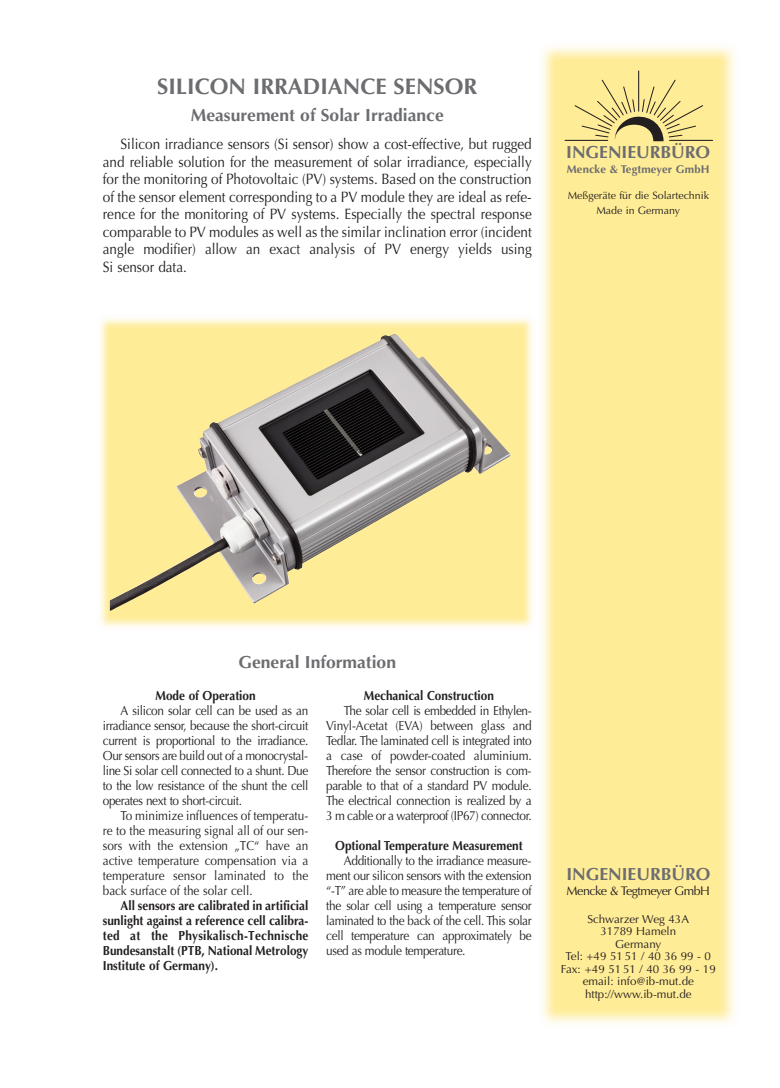
<style>
.page{position:relative;width:780px;height:1088px;background:#fff}
.page>*{position:absolute;margin:0;border:0;box-sizing:border-box;transform-origin:0 0}
.t1{font:700 22.5px "Optima";color:#6c6d70}
.t2{font:700 17.5px "Optima";color:#6c6d70}
.t3{font:15px/17.5px "Optima";color:#231f20;text-align:justify;scale:.9 1}
.t4{font:13.12px/15px "Optima";letter-spacing:-.03em;color:#231f20;text-align:justify;scale:.9 1}
.t5{font:700 13.12px/15px "Optima LT Std";color:#231f20;text-align:justify;scale:.9 1}
.t6{font:700 13.12px "Optima";color:#231f20;scale:.9 1}
.t7{font:12.5px "Optima";letter-spacing:-.04em;color:#231f20}
.t8{font:11.5px/12.5px "Optima";color:#231f20;text-align:center}
.t9{font:700 11.25px "Optima";letter-spacing:.01em;color:#6c6d70}
.t10{font:10.62px/15px "Optima";color:#231f20;text-align:center}
</style>
<div class="page">
<img style="left:542px;top:47px;width:193px;height:976px">
<hr style="left:565px;top:140px;width:42px;height:1px;background:#231f20">
<svg style="left:573px;top:70px;width:140px;height:71px;background:#e7d689"></svg>
<img style="left:100px;top:318px;width:433px;height:309px">
<img style="left:119px;top:334px;width:391px;height:261px">
<h1 class="t1" style="left:157px;top:73px;width:322px">SILICON IRRADIANCE SENSOR</h1>
<h2 class="t2" style="left:191px;top:105px;width:254px">Measurement of Solar Irradiance</h2>
<p class="t3" style="left:103px;top:136px;width:478px;text-indent:18px">Silicon irradiance sensors (Si sensor) show a cost-effective, but rugged and reliable solution for the measurement of solar irradiance, especially for the monitoring of Photovoltaic (PV) systems. Based on the construction of the sensor element corresponding to a PV module they are ideal as refe&shy;rence for the monitoring of PV systems. Especially the spectral response comparable to PV modules as well as the similar inclination error (incident angle modifier) allow an exact analysis of PV energy yields using Si sensor data.</p>
<h2 class="t2" style="left:566px;top:141px;width:145px">INGENIEURBÜRO</h2>
<p class="t9" style="left:567px;top:162px;width:144px">Mencke &amp; Tegtmeyer GmbH</p>
<p class="t10" style="left:567px;top:188px;width:143px">Meßgeräte für die Solartechnik<br>Made in Germany</p>
<h2 class="t2" style="left:238px;top:651px;width:159px">General Information</h2>
<p class="t6" style="left:155px;top:688px;width:113px">Mode of Operation</p>
<p class="t4" style="left:103px;top:703px;width:230px;text-indent:18px">A silicon solar cell can be used as an irradiance sensor, because the short-circuit current is proportional to the irradiance.<br>Our sensors are build out of a monocrystal&shy;line Si solar cell connected to a shunt. Due to the low resistance of the shunt the cell operates next to short-circuit.</p>
<p class="t4" style="left:103px;top:808px;width:230px;text-indent:18px">To minimize influences of temperatu&shy;re to the measuring signal all of our sen&shy;sors with the extension „TC“ have an active temperature compensation via a temperature sensor laminated to the back surface of the solar cell.</p>
<p class="t5" style="left:103px;top:899px;width:230px;text-indent:18px">All sensors are calibrated in artificial sunlight against a reference cell calibra&shy;ted at the Physikalisch-Technische Bundesanstalt (PTB, National Metrology Institute of Germany).</p>
<p class="t6" style="left:364px;top:688px;width:146px">Mechanical Construction</p>
<p class="t4" style="left:326px;top:703px;width:230px;text-indent:18px">The solar cell is embedded in Ethylen-Vinyl-Acetat (EVA) between glass and Tedlar. The laminated cell is integrated into a case of powder-coated aluminium.<br>Therefore the sensor construction is com&shy;parable to that of a standard PV module.<br>The electrical connection is realized by a 3 m cable or a waterproof (IP67) connector.</p>
<p class="t6" style="left:335px;top:838px;width:210px">Optional Temperature Measurement</p>
<p class="t4" style="left:326px;top:853px;width:230px;text-indent:18px">Additionally to the irradiance measure&shy;ment our silicon sensors with the extension “-T” are able to measure the temperature of the solar cell using a temperature sensor laminated to the back of the cell. This solar cell temperature can approximately be used as module temperature.</p>
<h2 class="t2" style="left:566px;top:864px;width:145px">INGENIEURBÜRO</h2>
<p class="t7" style="left:566px;top:884px;width:145px">Mencke &amp; Tegtmeyer GmbH</p>
<p class="t8" style="left:561px;top:913px;width:156px">Schwarzer Weg 43A<br>31789 Hameln<br>Germany<br>Tel: +49 51 51 / 40 36 99 - 0<br>Fax: +49 51 51 / 40 36 99 - 19 email: info@ib-mut.de http://www.ib-mut.de</p>
</div>
